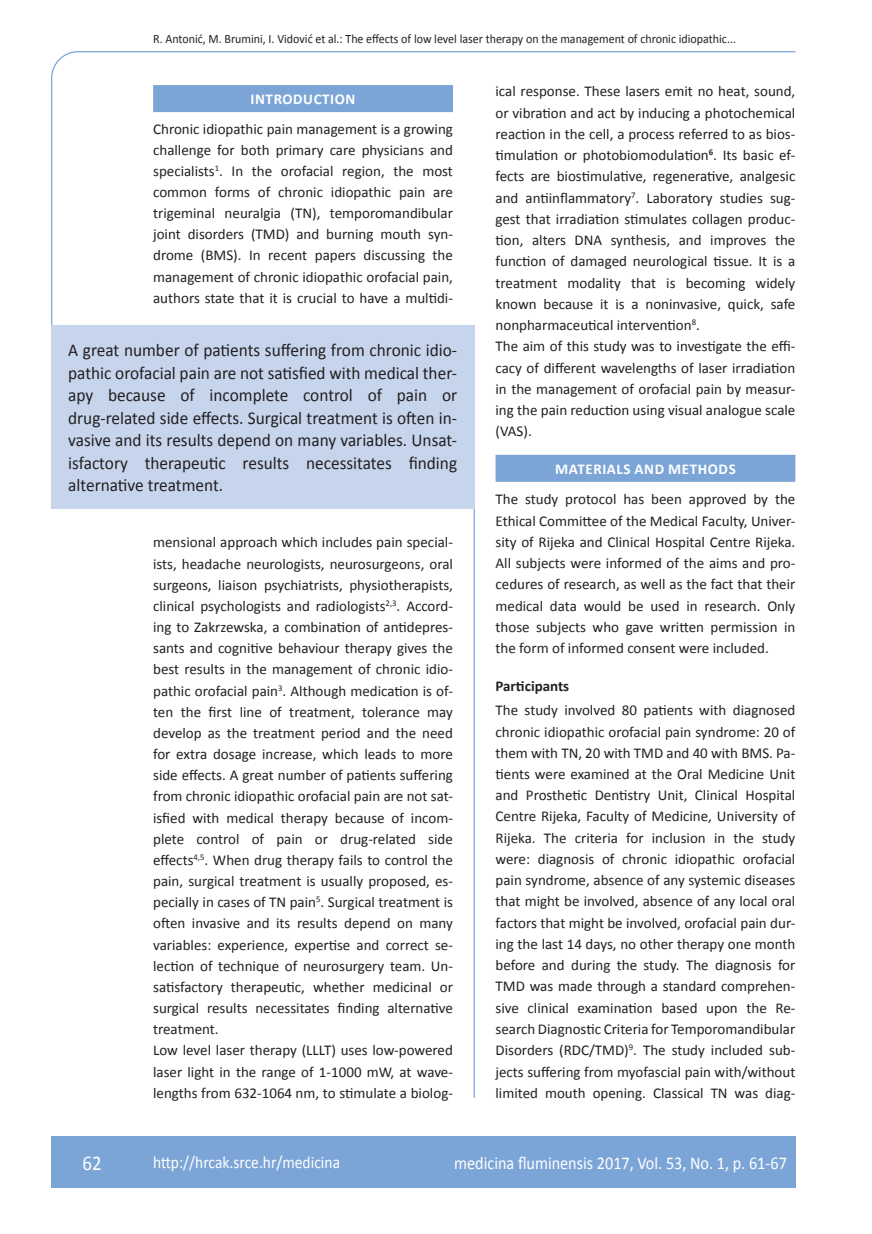
<style>
.page{position:relative;width:872px;height:1234px;background:#fff}
.page>*{position:absolute;margin:0;border:0;box-sizing:border-box;transform-origin:0 0}
.t1{font:21px "Calibri";color:#fff;scale:.9 1}
.t2{font:18px/22.5px "Calibri";color:#231f20;text-align:justify;scale:.96 1}
.t3{font:18px "Calibri";color:#fff;scale:.9 1}
.t4{font:17.25px "Calibri";color:#fff;scale:.9 1}
.t5{font:15px/21.3px "Calibri";color:#231f20;text-align:justify}
.t6{font:700 15px "Calibri";letter-spacing:.04em;color:#fff}
.t7{font:700 15px "Calibri";color:#231f20}
.t8{font:12.75px "Calibri";color:#231f20;scale:.94 1}
</style>
<div class="page">
<svg style="left:51px;top:51px;width:745px;height:275px"></svg>
<hr style="left:473px;top:509px;width:2px;height:588px;background:#7ca5d7">
<div style="left:51px;top:1135px;width:744px;height:51px;background:#7ca5d7"></div>
<div style="left:153px;top:85px;width:300px;height:27px;background:#7ca5d7"></div>
<div style="left:495px;top:454px;width:300px;height:27px;background:#7ca5d7"></div>
<div style="left:51px;top:325px;width:423px;height:184px;background:#c6d5ec"></div>
<p class="t8" style="left:153px;top:30px;width:621px">R. Antonić, M. Brumini, I. Vidović et al.: The effects of low level laser therapy on the management of chronic idiopathic...</p>
<p class="t6" style="left:251px;top:90px;width:106px">INTRODUCTION</p>
<p class="t5" style="left:153px;top:118px;width:301px">Chronic idiopathic pain management is a growing challenge for both primary care physicians and specialists<sup>1</sup>. In the orofacial region, the most common forms of chronic idiopathic pain are trigeminal neuralgia (TN), temporomandibular joint disorders (TMD) and burning mouth syn&shy;drome (BMS). In recent papers discussing the management of chronic idiopathic orofacial pain, authors state that it is crucial to have a multidi-</p>
<p class="t2" style="left:68px;top:338px;width:407px">A great number of patients suffering from chronic idio&shy;pathic orofacial pain are not satisfied with medical ther&shy;apy because of incomplete control of pain or drug-related side effects. Surgical treatment is often in&shy;vasive and its results depend on many variables. Unsat&shy;isfactory therapeutic results necessitates finding alternative treatment.</p>
<p class="t5" style="left:153px;top:531px;width:301px;text-align:left">mensional approach which includes pain special&shy;ists, headache neurologists, neurosurgeons, oral surgeons, liaison psychiatrists, physiotherapists, clinical psychologists and radiologists<sup>2,3</sup>. Accord&shy;ing to Zakrzewska, a combination of antidepres&shy;sants and cognitive behaviour therapy gives the best results in the management of chronic idio&shy;pathic orofacial pain<sup>3</sup>. Although medication is of&shy;ten the first line of treatment, tolerance may develop as the treatment period and the need for extra dosage increase, which leads to more side effects. A great number of patients suffering from chronic idiopathic orofacial pain are not sat&shy;isfied with medical therapy because of incom&shy;plete control of pain or drug-related side effects<sup>4,5</sup>. When drug therapy fails to control the pain, surgical treatment is usually proposed, es&shy;pecially in cases of TN pain<sup>5</sup>. Surgical treatment is often invasive and its results depend on many variables: experience, expertise and correct se&shy;lection of technique of neurosurgery team. Un&shy;satisfactory therapeutic, whether medicinal or surgical results necessitates finding alternative treatment.<br>Low level laser therapy (LLLT) uses low-powered laser light in the range of 1-1000 mW, at wave&shy;lengths from 632-1064 nm, to stimulate a biolog-</p>
<p class="t5" style="left:495px;top:80px;width:301px;text-align:left">ical response. These lasers emit no heat, sound, or vibration and act by inducing a photochemical reaction in the cell, a process referred to as bios&shy;timulation or photobiomodulation<sup>6</sup>. Its basic ef&shy;fects are biostimulative, regenerative, analgesic and antiinflammatory<sup>7</sup>. Laboratory studies sug&shy;gest that irradiation stimulates collagen produc&shy;tion, alters DNA synthesis, and improves the function of damaged neurological tissue. It is a treatment modality that is becoming widely known because it is a noninvasive, quick, safe nonpharmaceutical intervention<sup>8</sup>.<br>The aim of this study was to investigate the effi&shy;cacy of different wavelengths of laser irradiation in the management of orofacial pain by measur&shy;ing the pain reduction using visual analogue scale (VAS).</p>
<p class="t6" style="left:555px;top:459px;width:182px">MATERIALS AND METHODS</p>
<p class="t5" style="left:495px;top:488px;width:301px">The study protocol has been approved by the Ethical Committee of the Medical Faculty, Univer&shy;sity of Rijeka and Clinical Hospital Centre Rijeka.<br>All subjects were informed of the aims and pro&shy;cedures of research, as well as the fact that their medical data would be used in research. Only those subjects who gave written permission in the form of informed consent were included.</p>
<p class="t7" style="left:495px;top:676px;width:75px">Participants</p>
<p class="t5" style="left:495px;top:698px;width:301px">The study involved 80 patients with diagnosed chronic idiopathic orofacial pain syndrome: 20 of them with TN, 20 with TMD and 40 with BMS. Pa&shy;tients were examined at the Oral Medicine Unit and Prosthetic Dentistry Unit, Clinical Hospital Centre Rijeka, Faculty of Medicine, University of Rijeka. The criteria for inclusion in the study were: diagnosis of chronic idiopathic orofacial pain syndrome, absence of any systemic diseases that might be involved, absence of any local oral factors that might be involved, orofacial pain dur&shy;ing the last 14 days, no other therapy one month before and during the study. The diagnosis for TMD was made through a standard comprehen&shy;sive clinical examination based upon the Re&shy;search Diagnostic Criteria for Temporomandibular Disorders (RDC/TMD)<sup>9</sup>. The study included sub&shy;jects suffering from myofascial pain with/without limited mouth opening. Classical TN was diag-</p>
<h1 class="t1" style="left:82px;top:1149px;width:23px">62</h1>
<p class="t4" style="left:153px;top:1150px;width:209px">http://hrcak.srce.hr/medicina</p>
<p class="t3" style="left:454px;top:1151px;width:371px">medicina fluminensis 2017, Vol. 53, No. 1, p. 61-67</p>
</div>
